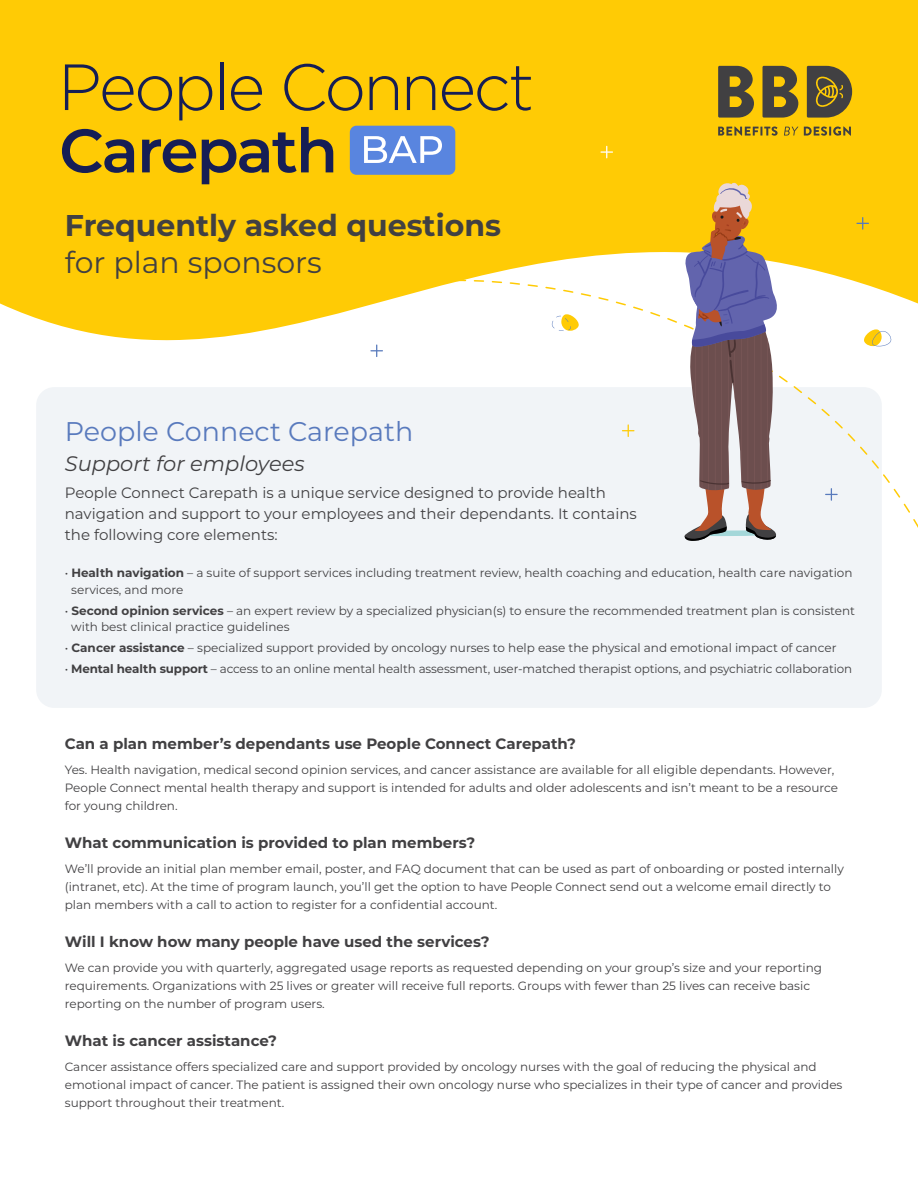
<style>
.page{position:relative;width:918px;height:1188px;background:#fff}
.page>*{position:absolute;margin:0;border:0;box-sizing:border-box;transform-origin:0 0}
.t1{font:700 30px "Montserrat";color:#414042}
.t2{font:30px "Montserrat";color:#414042}
.t3{font:27px "Montserrat";color:#597abd}
.t4{font:italic 21px "Montserrat";color:#414042}
.t5{font:700 15px "Montserrat";color:#414042}
.t6{font:15px/21px "Montserrat";color:#414042}
.t7{font:12px/18px "Montserrat";color:#414042}
.s1{font-weight:700}
</style>
<div class="page">
<div style="left:36px;top:387px;width:846px;height:321px;background:#f1f4f7;border-radius:18px"></div>
<svg style="left:0;top:0;width:918px;height:441px;fill:#ffcb05"></svg>
<svg style="left:718px;top:126px;width:60px;height:10px"></svg>
<svg style="left:784px;top:127px;width:14px;height:9px"></svg>
<svg style="left:804px;top:126px;width:47px;height:10px"></svg>
<svg style="left:718px;top:66px;width:36px;height:52px;background:#6c5f33"></svg>
<svg style="left:763px;top:66px;width:35px;height:52px;background:#6b5e34"></svg>
<svg style="left:807px;top:66px;width:45px;height:52px;background:#6c6033"></svg>
<svg style="left:552px;top:312px;width:28px;height:20px"></svg>
<svg style="left:863px;top:327px;width:29px;height:21px"></svg>
<svg style="left:856px;top:217px;width:13px;height:13px"></svg>
<svg style="left:622px;top:424px;width:12px;height:13px"></svg>
<svg style="left:600px;top:146px;width:13px;height:12px"></svg>
<svg style="left:370px;top:345px;width:13px;height:12px"></svg>
<svg style="left:825px;top:488px;width:13px;height:13px"></svg>
<svg style="left:350px;top:126px;width:105px;height:49px;background:#7498e1"></svg>
<svg style="left:202px;top:127px;width:131px;height:57px;background:#af9020"></svg>
<svg style="left:142px;top:139px;width:54px;height:34px;background:#846f2e"></svg>
<svg style="left:62px;top:129px;width:72px;height:44px;background:#9f8325"></svg>
<svg style="left:442px;top:66px;width:89px;height:45px;background:#d0a814"></svg>
<svg style="left:407px;top:76px;width:28px;height:34px"></svg>
<svg style="left:370px;top:76px;width:28px;height:34px"></svg>
<svg style="left:284px;top:64px;width:78px;height:47px;background:#d5ab13"></svg>
<svg style="left:231px;top:76px;width:31px;height:35px"></svg>
<hr style="left:220px;top:62px;width:3px;height:48px;background:#161e55">
<svg style="left:179px;top:76px;width:33px;height:44px"></svg>
<svg style="left:65px;top:64px;width:107px;height:47px;background:#cea715"></svg>
<svg style="left:684px;top:183px;width:99px;height:358px"></svg>
<h1 class="t1" style="left:65px;top:203px;width:438px">Frequently asked questions</h1>
<h1 class="t2" style="left:65px;top:242px;width:259px">for plan sponsors</h1>
<h2 class="t3" style="left:65px;top:412px;width:350px">People Connect Carepath</h2>
<h3 class="t4" style="left:65px;top:449px;width:241px">Support for employees</h3>
<p class="t6" style="left:65px;top:482px;width:574px">People Connect Carepath is a unique service designed to provide health navigation and support to your employees and their dependants. It contains the following core elements:</p>
<p class="t7" style="left:71px;top:564px;width:783px;line-height:16.5px;text-indent:-6px">• <span class="s1">Health navigation</span> – a suite of support services including treatment review, health coaching and education, health care navigation services, and more</p>
<p class="t7" style="left:71px;top:602px;width:785px;line-height:16.5px;text-indent:-6px">• <span class="s1">Second opinion services</span> – an expert review by a specialized physician(s) to ensure the recommended treatment plan is consistent with best clinical practice guidelines</p>
<p class="t7" style="left:65px;top:638px;width:773px">• <span class="s1">Cancer assistance</span> – specialized support provided by oncology nurses to help ease the physical and emotional impact of cancer</p>
<p class="t7" style="left:65px;top:659px;width:789px">• <span class="s1">Mental health support</span> – access to an online mental health assessment, user-matched therapist options, and psychiatric collaboration</p>
<p class="t5" style="left:65px;top:733px;width:513px">Can a plan member’s dependants use People Connect Carepath?</p>
<p class="t7" style="left:65px;top:761px;width:775px">Yes. Health navigation, medical second opinion services, and cancer assistance are available for all eligible dependants. However,<br>People Connect mental health therapy and support is intended for adults and older adolescents and isn’t meant to be a resource for young children.</p>
<p class="t5" style="left:65px;top:832px;width:412px">What communication is provided to plan members?</p>
<p class="t7" style="left:65px;top:860px;width:781px">We’ll provide an initial plan member email, poster, and FAQ document that can be used as part of onboarding or posted internally (intranet, etc). At the time of program launch, you’ll get the option to have People Connect send out a welcome email directly to plan members with a call to action to register for a confidential account.</p>
<p class="t5" style="left:65px;top:931px;width:426px">Will I know how many people have used the services?</p>
<p class="t7" style="left:65px;top:959px;width:759px">We can provide you with quarterly, aggregated usage reports as requested depending on your group’s size and your reporting requirements. Organizations with 25 lives or greater will receive full reports. Groups with fewer than 25 lives can receive basic reporting on the number of program users.</p>
<p class="t5" style="left:65px;top:1030px;width:214px">What is cancer assistance?</p>
<p class="t7" style="left:65px;top:1058px;width:779px">Cancer assistance offers specialized care and support provided by oncology nurses with the goal of reducing the physical and emotional impact of cancer. The patient is assigned their own oncology nurse who specializes in their type of cancer and provides support throughout their treatment.</p>
</div>
